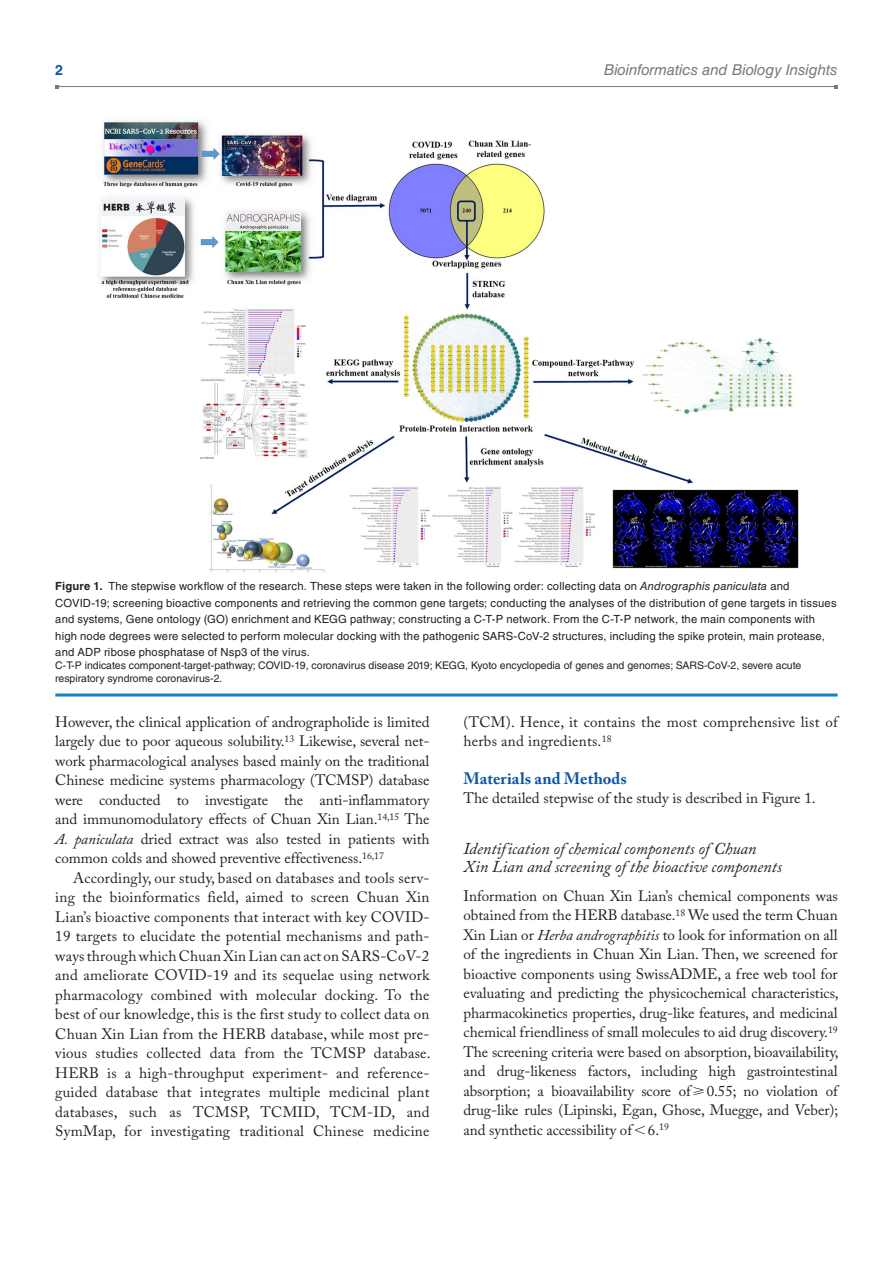
<style>
.page{position:relative;width:893px;height:1263px;background:#fff}
.page>*{position:absolute;margin:0;border:0;box-sizing:border-box;transform-origin:0 0}
.t1{font:italic 16.5px/18px "Adobe Caslon Pro";color:#231f20}
.t2{font:700 16.5px "Adobe Caslon Pro";letter-spacing:.005em;color:#1055a4}
.t3{font:15px/19.5px "Adobe Caslon Pro";color:#231f20;text-align:justify}
.t4{font:italic 15px "Helvetica LT Std";letter-spacing:-.005em;color:#76787b}
.t5{font:700 14.25px "Helvetica LT Std";color:#1055a4}
.t6{font:11.25px/16.5px "Helvetica LT Std";letter-spacing:.015em;color:#231f20}
.t7{font:10.5px/12.8px "Helvetica LT Std";color:#231f20}
.s1{font-weight:700}
.s2{font-style:italic}
</style>
<div class="page">
<hr style="left:57px;top:86px;width:779px;height:1px;background:#76787b">
<hr style="left:55px;top:693px;width:783px;height:3px;background:#1582c5">
<img style="left:99px;top:120px;width:700px;height:452px">
<p class="t5" style="left:55px;top:61px;width:9px">2</p>
<p class="t4" style="left:604px;top:61px;width:235px">Bioinformatics and Biology Insights</p>
<p class="t6" style="left:55px;top:578px;width:783px"><span class="s1">Figure 1.</span> The stepwise workflow of the research. These steps were taken in the following order: collecting data on <span class="s2">Andrographis paniculata</span> and COVID-19; screening bioactive components and retrieving the common gene targets; conducting the analyses of the distribution of gene targets in tissues and systems, Gene ontology (GO) enrichment and KEGG pathway; constructing a C-T-P network. From the C-T-P network, the main components with high node degrees were selected to perform molecular docking with the pathogenic SARS-CoV-2 structures, including the spike protein, main protease, and ADP ribose phosphatase of Nsp3 of the virus.</p>
<p class="t7" style="left:55px;top:659px;width:747px">C-T-P indicates component-target-pathway; COVID-19, coronavirus disease 2019; KEGG, Kyoto encyclopedia of genes and genomes; SARS-CoV-2, severe acute respiratory syndrome coronavirus-2.</p>
<p class="t3" style="left:55px;top:712px;width:376px">However, the clinical application of andrographolide is limited largely due to poor aqueous solubility.<sup>13</sup> Likewise, several net&shy;work pharmacological analyses based mainly on the traditional Chinese medicine systems pharmacology (TCMSP) database were conducted to investigate the anti-inflammatory and immunomodulatory effects of Chuan Xin Lian.<sup>14,15</sup> The <span class="s2">A. paniculata</span> dried extract was also tested in patients with common colds and showed preventive effectiveness.<sup>16,17</sup></p>
<p class="t3" style="left:55px;top:868px;width:377px;text-indent:18px">Accordingly, our study, based on databases and tools serv&shy;ing the bioinformatics field, aimed to screen Chuan Xin Lian’s bioactive components that interact with key COVID-19 targets to elucidate the potential mechanisms and path&shy;ways through which Chuan Xin Lian can act on SARS-CoV-2 and ameliorate COVID-19 and its sequelae using network pharmacology combined with molecular docking. To the best of our knowledge, this is the first study to collect data on Chuan Xin Lian from the HERB database, while most pre&shy;vious studies collected data from the TCMSP database.<br>HERB is a high-throughput experiment- and reference&shy;guided database that integrates multiple medicinal plant databases, such as TCMSP, TCMID, TCM-ID, and SymMap, for investigating traditional Chinese medicine</p>
<p class="t3" style="left:463px;top:712px;width:376px">(TCM). Hence, it contains the most comprehensive list of herbs and ingredients.<sup>18</sup></p>
<p class="t2" style="left:463px;top:768px;width:165px">Materials and Methods</p>
<p class="t3" style="left:463px;top:788px;width:354px">The detailed stepwise of the study is described in Figure 1.</p>
<p class="t1" style="left:463px;top:839px;width:320px">Identification of chemical components of Chuan<br>Xin Lian and screening of the bioactive components</p>
<p class="t3" style="left:463px;top:886px;width:377px">Information on Chuan Xin Lian’s chemical components was obtained from the HERB database.<sup>18</sup> We used the term Chuan Xin Lian or <span class="s2">Herba andrographitis</span> to look for information on all of the ingredients in Chuan Xin Lian. Then, we screened for bioactive components using SwissADME, a free web tool for evaluating and predicting the physicochemical characteristics, pharmacokinetics properties, drug-like features, and medicinal chemical friendliness of small molecules to aid drug discovery.<sup>19<br></sup>The screening criteria were based on absorption, bioavailability, and drug-likeness factors, including high gastrointestinal absorption; a bioavailability score of⩾0.55; no violation of drug-like rules (Lipinski, Egan, Ghose, Muegge, and Veber); and synthetic accessibility of 6.<sup>19</sup></p>
</div>
